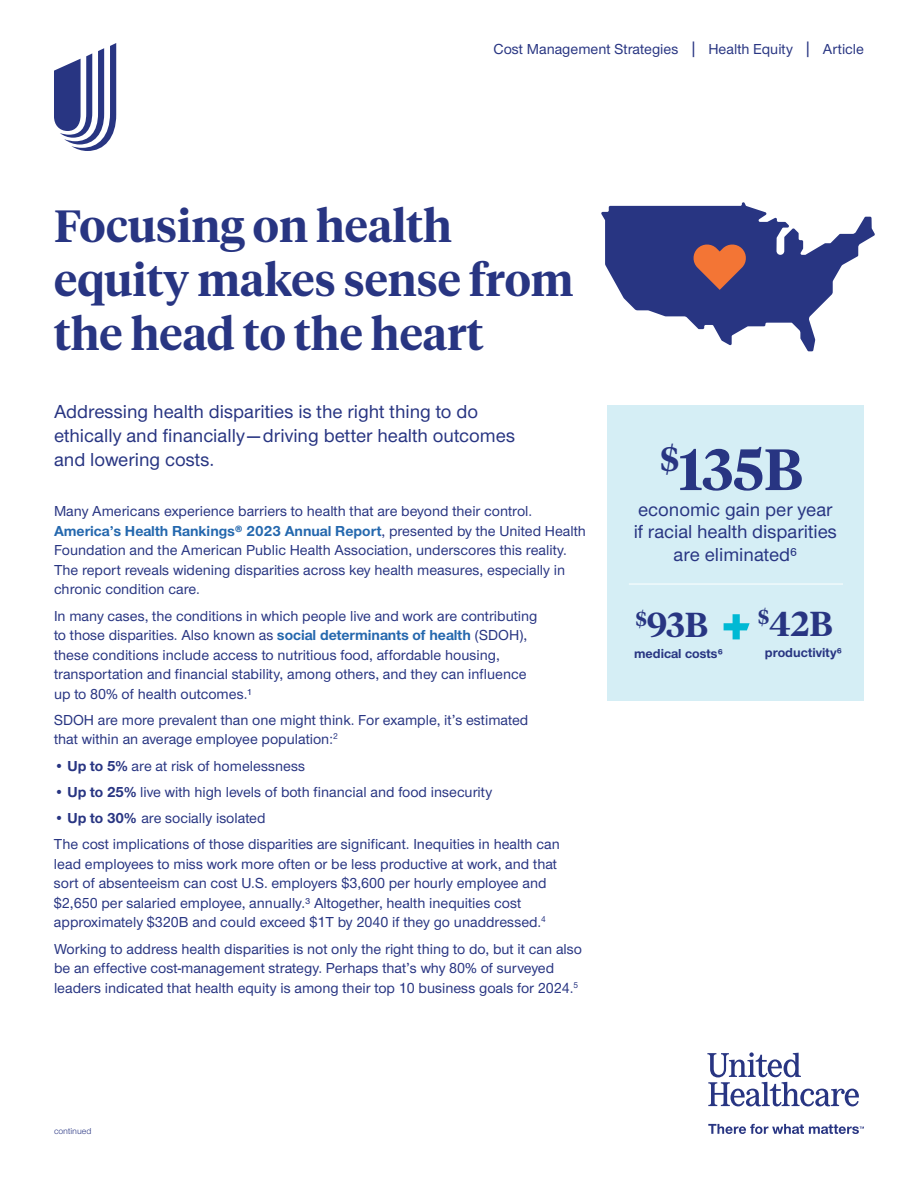
<style>
.page{position:relative;width:918px;height:1188px;background:#fff}
.page>*{position:absolute;margin:0;border:0;box-sizing:border-box;transform-origin:0 0}
.t1{font:600 57.9px "UHC Serif Headline";color:#283582}
.t2{font:600 45px/54px "UHC Serif Headline";color:#283582}
.t3{font:600 34.5px "UHC Serif Headline";letter-spacing:-.005em;color:#283582}
.t4{font:500 19.5px/24px "UHC Sans";color:#283582}
.t5{font:500 15px/19.5px "UHC Sans";color:#283582}
.t6{font:700 13.5px "UHC Sans";color:#283582}
.t7{font:9px "UHC Sans";color:#283582}
.s1{font-size:18.75px}
.s2{font-weight:700;color:#2468ae}
.s3{font-weight:700}
</style>
<div class="page">
<svg style="left:707px;top:1052px;width:152px;height:54px"></svg>
<svg style="left:708px;top:1124px;width:156px;height:10px"></svg>
<svg style="left:54px;top:43px;width:62px;height:108px"></svg>
<svg style="left:601px;top:202px;width:274px;height:149px"></svg>
<div style="left:608px;top:405px;width:256px;height:296px;background:#d5eef5"></div>
<hr style="left:629px;top:584px;width:214px;height:1px;background:#fff">
<svg style="left:724px;top:614px;width:26px;height:25px"></svg>
<p class="t5" style="left:494px;top:39px;width:372px">Cost Management Strategies <span class="s1">|</span> Health Equity <span class="s1">|</span> Article</p>
<h2 class="t2" style="left:54px;top:197px;width:521px">Focusing on health equity makes sense from the head to the heart</h2>
<h3 class="t4" style="left:54px;top:399px;width:463px">Addressing health disparities is the right thing to do ethically and financially—driving better health outcomes and lowering costs.</h3>
<p class="t5" style="left:54px;top:501px;width:534px">Many Americans experience barriers to health that are beyond their control.<br><span class="s2">America’s Health Rankings® 2023 Annual Report</span>, presented by the United Health Foundation and the American Public Health Association, underscores this reality.<br>The report reveals widening disparities across key health measures, especially in chronic condition care.</p>
<p class="t5" style="left:54px;top:605px;width:485px">In many cases, the conditions in which people live and work are contributing to those disparities. Also known as <span class="s2">social determinants of health</span> (SDOH), these conditions include access to nutritious food, affordable housing, transportation and financial stability, among others, and they can influence up to 80% of health outcomes.¹</p>
<p class="t5" style="left:54px;top:710px;width:476px">SDOH are more prevalent than one might think. For example, it’s estimated that within an average employee population:<sup>2</sup></p>
<p class="t5" style="left:54px;top:755px;width:253px"><span class="s3">• Up to 5%</span> are at risk of homelessness</p>
<p class="t5" style="left:54px;top:782px;width:440px"><span class="s3">• Up to 25%</span> live with high levels of both financial and food insecurity</p>
<p class="t5" style="left:54px;top:804px;width:507px;line-height:26.2px"><span class="s3">• Up to 30%</span> are socially isolated<br>The cost implications of those disparities are significant. Inequities in health can</p>
<p class="t5" style="left:54px;top:854px;width:505px">lead employees to miss work more often or be less productive at work, and that sort of absenteeism can cost U.S. employers $3,600 per hourly employee and $2,650 per salaried employee, annually.³ Altogether, health inequities cost approximately $320B and could exceed $1T by 2040 if they go unaddressed.<sup>4</sup></p>
<p class="t5" style="left:54px;top:938px;width:530px">Working to address health disparities is not only the right thing to do, but it can also be an effective cost-management strategy. Perhaps that’s why 80% of surveyed leaders indicated that health equity is among their top 10 business goals for 2024.<sup>5</sup></p>
<h1 class="t1" style="left:660px;top:430px;width:144px"><sup>$</sup>135B</h1>
<h3 class="t4" style="left:634px;top:497px;width:205px;line-height:22.5px;text-align:center">economic gain per year if racial health disparities are eliminated⁶</h3>
<h3 class="t3" style="left:636px;top:601px;width:74px"><sup>$</sup>93B</h3>
<h3 class="t3" style="left:758px;top:600px;width:76px"><sup>$</sup>42B</h3>
<p class="t6" style="left:634px;top:645px;width:90px">medical costs⁶</p>
<p class="t6" style="left:765px;top:643px;width:78px">productivity⁶</p>
<p class="t7" style="left:54px;top:1125px;width:39px">continued</p>
</div>
